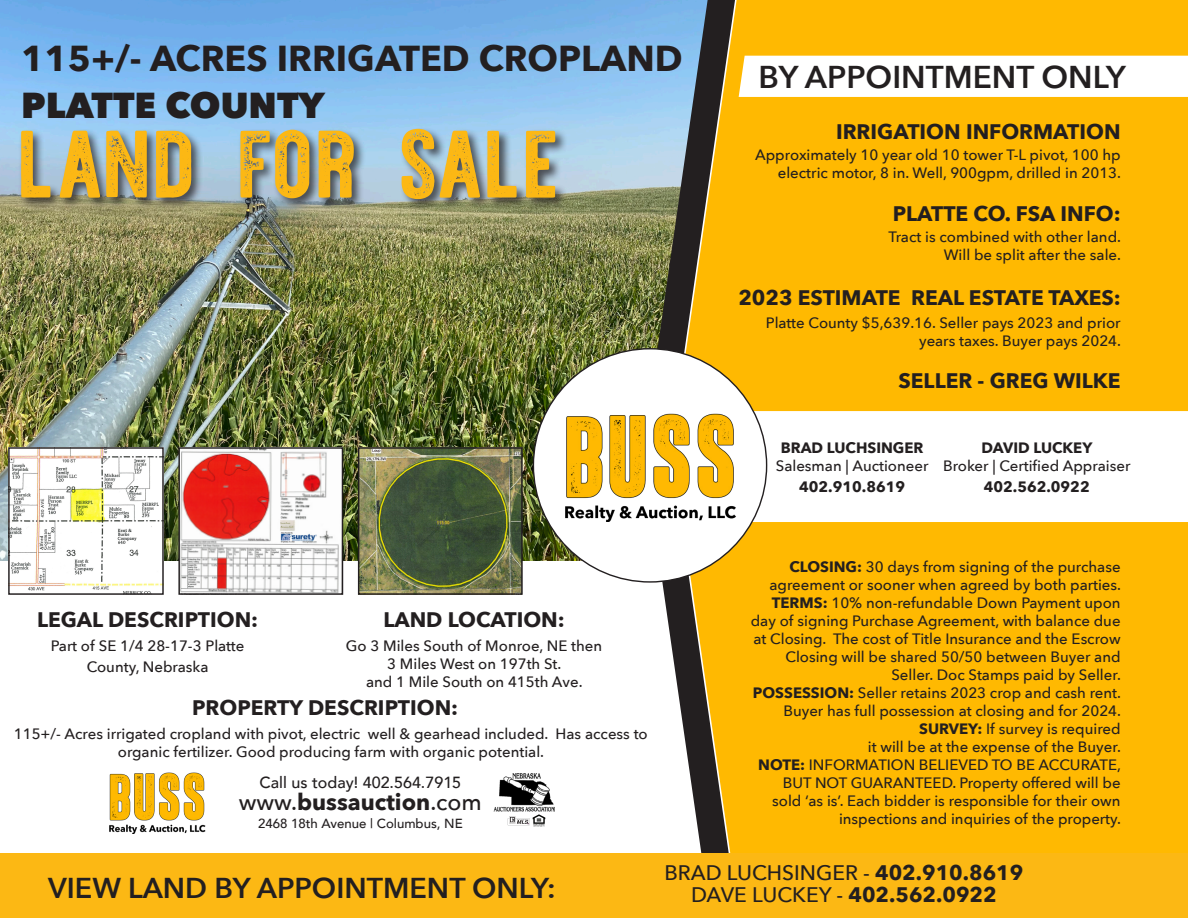
<style>
.page{position:relative;width:1188px;height:918px;background:#fff}
.page>*{position:absolute;margin:0;border:0;box-sizing:border-box;transform-origin:0 0}
.t1{font:133.05px "Holtzman Textured";color:#fcb814}
.t2{font:700 36px "Avenir Next";color:#231f20}
.t3{font:800 36px "Avenir Next";color:#231f20}
.t4{font:600 31.5px "Avenir Next";color:#231f20}
.t5{font:600 28.65px "Avenir Next";color:#231f20}
.t6{font:700 22.95px "Avenir Next";color:#231f20}
.t7{font:700 21px "Avenir Next";color:#231f20}
.t8{font:500 21px "Avenir Next";color:#231f20}
.t9{font:500 16.05px "Avenir";color:#231f20}
.t10{font:500 15px/18px "Avenir Next";color:#231f20;text-align:right}
.t11{font:700 15px "Avenir Next";color:#231f20}
.t12{font:500 13.2px "Avenir";color:#231f20}
.s1{font-weight:500}
.s2{font-weight:700}
</style>
<div class="page">
<img style="left:0;top:0;width:643px;height:560px">
<img style="left:180px;top:449px;width:161px;height:144px">
<div style="left:178px;top:447px;width:165px;height:148px;border:1px solid #231f20"></div>
<svg style="left:643px;top:0;width:27px;height:854px"></svg>
<svg style="left:670px;top:0;width:518px;height:854px;background:#f3b208"></svg>
<img style="left:10px;top:449px;width:152px;height:144px">
<div style="left:8px;top:447px;width:156px;height:148px;border:1px solid #231f20"></div>
<img style="left:360px;top:449px;width:161px;height:144px">
<div style="left:358px;top:447px;width:165px;height:148px;border:1px solid #231f20"></div>
<img style="left:109px;top:772px;width:97px;height:62px">
<div style="left:0;top:854px;width:1188px;height:64px;background:#fcb814"></div>
<div style="left:18px;top:126px;width:550px;height:86px;background:#231f20;opacity:.75"></div>
<svg style="left:739px;top:56px;width:449px;height:41px"></svg>
<svg style="left:753px;top:411px;width:435px;height:111px"></svg>
<img style="left:493px;top:773px;width:62px;height:39px">
<svg style="left:508px;top:814px;width:37px;height:13px"></svg>
<div style="left:533px;top:349px;width:234px;height:233px;background:#fff;border-radius:50%"></div>
<img style="left:541px;top:411px;width:218px;height:110px">
<p class="t2" style="left:21px;top:27px;width:663px">115+/- ACRES IRRIGATED CROPLAND</p>
<p class="t3" style="left:21px;top:83px;width:305px">PLATTE COUNTY</p>
<p class="t1" style="left:21px;top:87px;width:545px">land for sale</p>
<p class="t7" style="left:37px;top:601px;width:223px">LEGAL DESCRIPTION:</p>
<p class="t10" style="left:51px;top:635px;width:195px;line-height:21px;text-align:center">Part of SE 1/4 28-17-3 Platte<br>County, Nebraska</p>
<p class="t7" style="left:383px;top:601px;width:183px">LAND LOCATION:</p>
<p class="t10" style="left:346px;top:636px;width:258px;text-align:center">Go 3 Miles South of Monroe, NE then<br>3 Miles West on 197th St.</p>
<p class="t10" style="left:366px;top:672px;width:218px">and 1 Mile South on 415th Ave.</p>
<p class="t7" style="left:192px;top:690px;width:268px">PROPERTY DESCRIPTION:</p>
<p class="t10" style="left:14px;top:725px;width:635px;text-align:center">115+/- Acres irrigated cropland with pivot, electric well &amp; gearhead included. Has access to organic fertilizer. Good producing farm with organic potential.</p>
<p class="t9" style="left:260px;top:768px;width:203px">Call us today! 402.564.7915</p>
<p class="t6" style="left:239px;top:782px;width:244px"><span class="s1">www.</span>bussauction<span class="s1">.com</span></p>
<p class="t12" style="left:258px;top:812px;width:206px">2468 18th Avenue | Columbus, NE</p>
<p class="t4" style="left:758px;top:50px;width:369px">BY APPOINTMENT ONLY</p>
<p class="t7" style="left:836px;top:113px;width:286px">IRRIGATION INFORMATION</p>
<p class="t10" style="left:755px;top:146px;width:367px">Approximately 10 year old 10 tower T-L pivot, 100 hp electric motor, 8 in. Well, 900gpm, drilled in 2013.</p>
<p class="t7" style="left:893px;top:196px;width:229px">PLATTE CO. FSA INFO:</p>
<p class="t10" style="left:889px;top:228px;width:234px">Tract is combined with other land.</p>
<p class="t10" style="left:944px;top:246px;width:179px">Will be split after the sale.</p>
<p class="t7" style="left:738px;top:279px;width:384px">2023 ESTIMATE REAL ESTATE TAXES:</p>
<p class="t10" style="left:766px;top:314px;width:357px">Platte County $5,639.16. Seller pays 2023 and prior years taxes. Buyer pays 2024.</p>
<p class="t7" style="left:898px;top:363px;width:224px">SELLER - GREG WILKE</p>
<p class="t11" style="left:781px;top:435px;width:144px">BRAD LUCHSINGER</p>
<p class="t10" style="left:776px;top:457px;width:154px">Salesman | Auctioneer</p>
<p class="t11" style="left:799px;top:474px;width:107px">402.910.8619</p>
<p class="t11" style="left:981px;top:435px;width:112px">DAVID LUCKEY</p>
<p class="t10" style="left:943px;top:455px;width:189px;line-height:21px;text-align:center">Broker | Certified Appraiser<br><span class="s2">402.562.0922</span></p>
<p class="t10" style="left:770px;top:557px;width:353px"><span class="s2">CLOSING:</span> 30 days from signing of the purchase agreement or sooner when agreed by both parties.</p>
<p class="t10" style="left:751px;top:593px;width:372px"><span class="s2">TERMS:</span> 10% non-refundable Down Payment upon day of signing Purchase Agreement, with balance due at Closing. The cost of Title Insurance and the Escrow Closing will be shared 50/50 between Buyer and Seller. Doc Stamps paid by Seller.</p>
<p class="t10" style="left:753px;top:683px;width:370px"><span class="s2">POSSESSION:</span> Seller retains 2023 crop and cash rent.<br>Buyer has full possession at closing and for 2024.</p>
<p class="t10" style="left:919px;top:719px;width:203px"><span class="s2">SURVEY:</span> If survey is required</p>
<p class="t10" style="left:868px;top:737px;width:255px">it will be at the expense of the Buyer.</p>
<p class="t10" style="left:758px;top:755px;width:364px"><span class="s2">NOTE:</span> INFORMATION BELIEVED TO BE ACCURATE, BUT NOT GUARANTEED. Property offered will be sold ‘as is’. Each bidder is responsible for their own inspections and inquiries of the property.</p>
<p class="t5" style="left:48px;top:863px;width:509px">VIEW LAND BY APPOINTMENT ONLY:</p>
<p class="t8" style="left:664px;top:855px;width:361px">BRAD LUCHSINGER - <span class="s2">402.910.8619</span></p>
<p class="t7" style="left:691px;top:877px;width:307px"><span class="s1">DAVE LUCKEY -</span> 402.562.0922</p>
</div>
